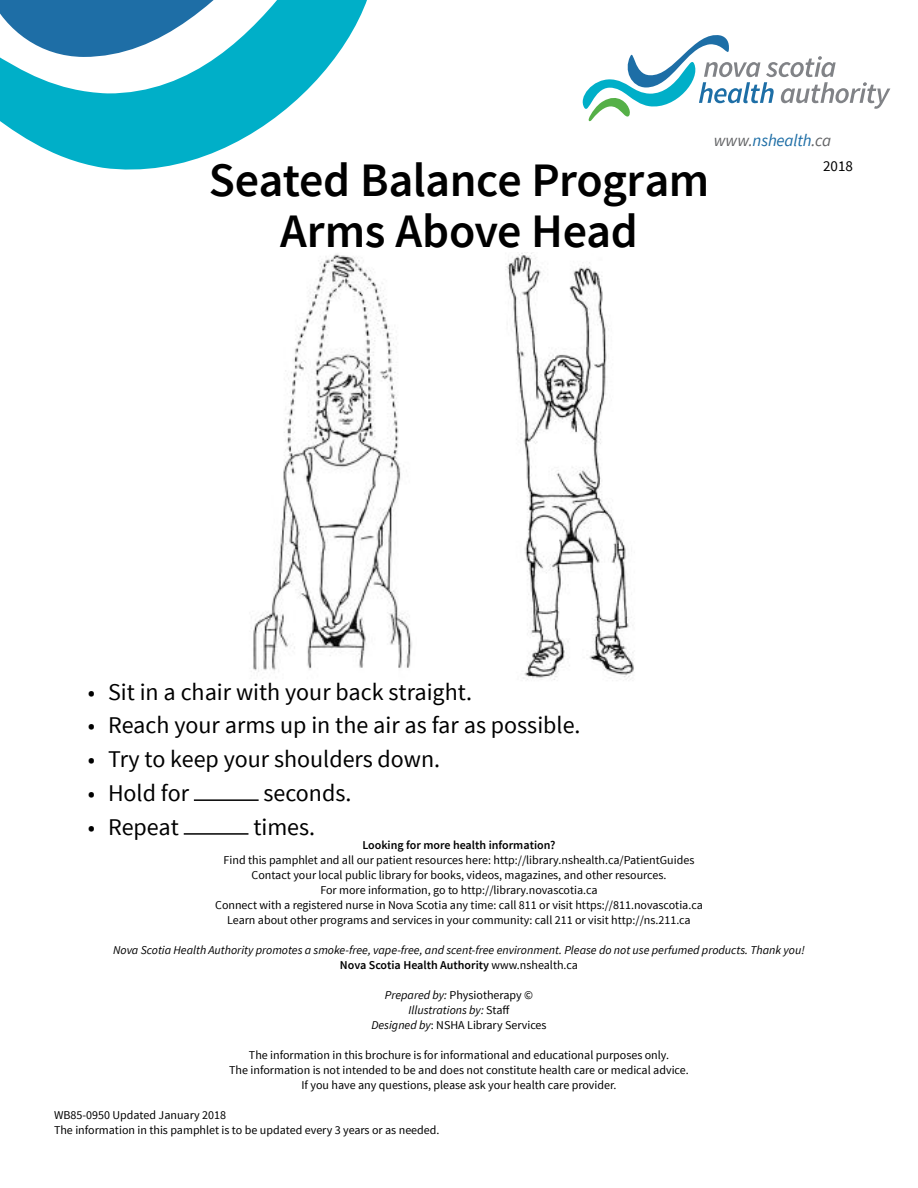
<style>
.page{position:relative;width:918px;height:1188px;background:#fff}
.page>*{position:absolute;margin:0;border:0;box-sizing:border-box;transform-origin:0 0}
.Pamphlet_Title{font:600 48px "Source Sans Pro";letter-spacing:-.01em;color:#000}
.t1{font:24px "Source Sans Pro";color:#000}
.t2{font:italic 16.95px "Source Sans Pro";letter-spacing:-.01em;color:#1e6ea6}
.page{font:15px "Source Sans Pro";color:#000}
.body_text{font:12px/15px "Source Sans Pro";color:#000;text-align:center}
.body_text-2{font:italic 12px "Source Sans Pro";color:#000}
.body_text-3{font:600 12px "Source Sans Pro";color:#000}
.s1{color:#636466}
.s2{font-weight:400}
.s3{font-style:italic}
.s4{font-style:normal}
</style>
<div class="page">
<hr style="left:194px;top:799px;width:65px;height:2px;background:#000">
<hr style="left:184px;top:833px;width:64px;height:2px;background:#000">
<img style="left:251px;top:254px;width:161px;height:418px">
<img style="left:505px;top:252px;width:129px;height:428px">
<svg style="left:582px;top:35px;width:308px;height:87px"></svg>
<svg style="left:0;top:0;width:367px;height:170px"></svg>
<p class="Pamphlet_Title" style="left:209px;top:150px;width:502px">Seated Balance Program</p>
<p class="Pamphlet_Title" style="left:280px;top:201px;width:359px">Arms Above Head</p>
<p class="t2" style="left:714px;top:130px;width:119px"><span class="s1">www.</span>nshealth<span class="s1">.ca</span></p>
<p class="page" style="left:823px;top:157px;width:31px">2018</p>
<p class="t1" style="left:88px;top:677px;width:386px">• Sit in a chair with your back straight.</p>
<p class="t1" style="left:88px;top:711px;width:494px">• Reach your arms up in the air as far as possible.</p>
<p class="t1" style="left:88px;top:744px;width:354px">• Try to keep your shoulders down.</p>
<p class="t1" style="left:88px;top:778px;width:103px">• Hold for</p>
<p class="t1" style="left:263px;top:778px;width:89px">seconds.</p>
<p class="t1" style="left:88px;top:812px;width:93px">• Repeat</p>
<p class="t1" style="left:253px;top:812px;width:63px">times.</p>
<p class="body_text-3" style="left:362px;top:837px;width:195px">Looking for more health information?</p>
<p class="body_text" style="left:224px;top:853px;width:472px">Find this pamphlet and all our patient resources here: http://library.nshealth.ca/PatientGuides<br>Contact your local public library for books, videos, magazines, and other resources.</p>
<p class="body_text" style="left:320px;top:883px;width:279px">For more information, go to http://library.novascotia.ca</p>
<p class="body_text" style="left:215px;top:898px;width:489px">Connect with a registered nurse in Nova Scotia any time: call 811 or visit https://811.novascotia.ca</p>
<p class="body_text" style="left:227px;top:913px;width:465px">Learn about other programs and services in your community: call 211 or visit http://ns.211.ca</p>
<p class="body_text-2" style="left:113px;top:943px;width:693px">Nova Scotia Health Authority promotes a smoke-free, vape-free, and scent-free environment. Please do not use perfumed products. Thank you!</p>
<p class="body_text-3" style="left:340px;top:957px;width:240px">Nova Scotia Health Authority <span class="s2">www.nshealth.ca</span></p>
<p class="body_text" style="left:385px;top:988px;width:150px"><span class="s3">Prepared by:</span> Physiotherapy ©</p>
<p class="body_text-2" style="left:409px;top:1003px;width:103px">Illustrations by: <span class="s4">Staff</span></p>
<p class="body_text" style="left:371px;top:1018px;width:177px"><span class="s3">Designed by</span>: NSHA Library Services</p>
<p class="body_text" style="left:249px;top:1048px;width:422px">The information in this brochure is for informational and educational purposes only.</p>
<p class="body_text" style="left:229px;top:1063px;width:461px">The information is not intended to be and does not constitute health care or medical advice.</p>
<p class="body_text" style="left:301px;top:1078px;width:317px">If you have any questions, please ask your health care provider.</p>
<p class="body_text" style="left:54px;top:1108px;width:174px">WB85-0950 Updated January 2018</p>
<p class="body_text" style="left:54px;top:1123px;width:387px">The information in this pamphlet is to be updated every 3 years or as needed.</p>
</div>
